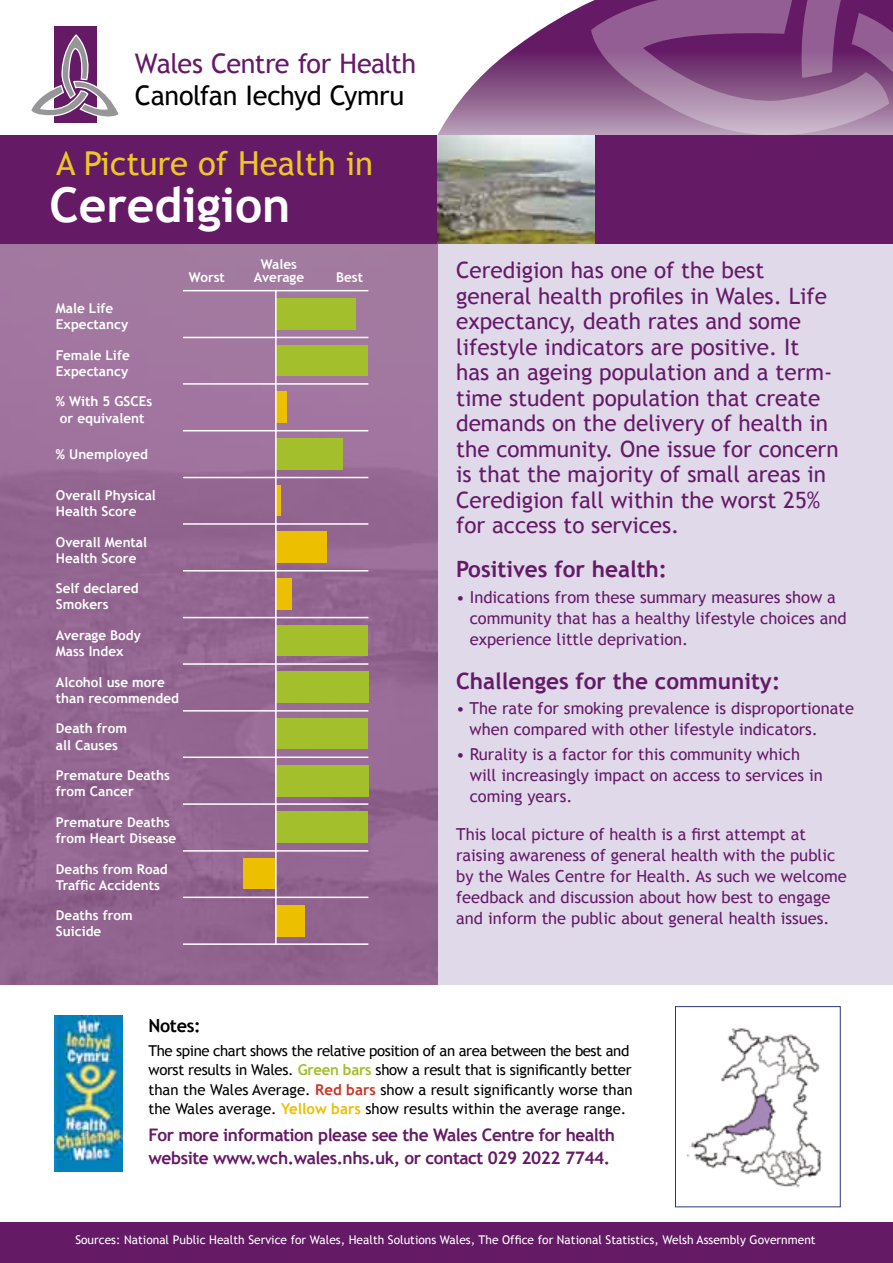
<style>
.page{position:relative;width:893px;height:1263px;background:#fff}
.page>*{position:absolute;margin:0;border:0;box-sizing:border-box;transform-origin:0 0}
.t1{font:700 48px "Trebuchet MS";color:#fff}
.t2{font:33px "Trebuchet MS";color:#eec724}
.t3{font:27px "Trebuchet MS";letter-spacing:-.025em;color:#651a66}
.t4{font:27px "Trebuchet MS";letter-spacing:-.015em;color:#000}
.t5{font:22.5px/25.5px "Trebuchet MS";color:#651a66}
.t6{font:700 22.5px "Trebuchet MS";color:#651a66}
.t7{font:700 18px "Trebuchet MS";letter-spacing:-.02em;color:#000}
.t8{font:700 17.25px/22.5px "Trebuchet MS";letter-spacing:-.025em;color:#651a66}
.t9{font:16.5px/21px "Trebuchet MS";color:#651a66}
.t10{font:15px/19.5px "Trebuchet MS";letter-spacing:-.02em;color:#000}
.t11{font:700 13.5px/16.2px "Trebuchet MS";color:#fff}
.t12{font:12px "Trebuchet MS";color:#fff}
.s1{font-weight:700;color:#a3bf2b}
.s2{font-weight:700;color:#c73728}
.s3{font-weight:700;color:#ecbf00}
</style>
<div class="page">
<div style="left:437px;top:243px;width:456px;height:770px;background:#dfd9ea"></div>
<div style="left:0;top:1220px;width:893px;height:43px;background:#651a66"></div>
<img style="left:0;top:243px;width:437px;height:742px">
<div style="left:0;top:986px;width:893px;height:236px;background:#fff"></div>
<img style="left:54px;top:1015px;width:68px;height:156px">
<img style="left:686px;top:1028px;width:136px;height:160px">
<div style="left:675px;top:1006px;width:166px;height:201px;border:1px solid #2d3582"></div>
<svg style="left:437px;top:1px;width:154px;height:134px"></svg>
<div style="left:55px;top:26px;width:42px;height:97px;background:#651a66"></div>
<svg style="left:31px;top:33px;width:88px;height:90px"></svg>
<svg style="left:591px;top:0;width:302px;height:244px;background:#906090"></svg>
<div style="left:0;top:135px;width:893px;height:108px;background:#651a66"></div>
<img style="left:437px;top:135px;width:157px;height:108px">
<hr style="left:184px;top:337px;width:184px;height:1px;background:#fff">
<hr style="left:184px;top:383px;width:184px;height:2px;background:#fff">
<hr style="left:184px;top:430px;width:184px;height:1px;background:#fff">
<hr style="left:184px;top:477px;width:184px;height:1px;background:#fff">
<hr style="left:184px;top:523px;width:184px;height:2px;background:#fff">
<hr style="left:184px;top:570px;width:184px;height:1px;background:#fff">
<hr style="left:184px;top:617px;width:184px;height:1px;background:#fff">
<hr style="left:184px;top:663px;width:184px;height:2px;background:#fff">
<hr style="left:184px;top:710px;width:184px;height:1px;background:#fff">
<hr style="left:184px;top:756px;width:184px;height:2px;background:#fff">
<hr style="left:184px;top:803px;width:184px;height:2px;background:#fff">
<hr style="left:184px;top:850px;width:184px;height:2px;background:#fff">
<hr style="left:184px;top:896px;width:184px;height:2px;background:#fff">
<hr style="left:184px;top:943px;width:184px;height:2px;background:#fff">
<div style="left:276px;top:298px;width:80px;height:32px;background:#a3bf2b"></div>
<div style="left:276px;top:345px;width:92px;height:31px;background:#a3bf2b"></div>
<div style="left:276px;top:391px;width:10px;height:32px;background:#ecbf00"></div>
<div style="left:276px;top:438px;width:66px;height:32px;background:#a3bf2b"></div>
<div style="left:276px;top:531px;width:50px;height:32px;background:#ecbf00"></div>
<div style="left:276px;top:672px;width:92px;height:31px;background:#a3bf2b"></div>
<div style="left:276px;top:718px;width:92px;height:31px;background:#a3bf2b"></div>
<div style="left:276px;top:765px;width:92px;height:31px;background:#a3bf2b"></div>
<div style="left:276px;top:812px;width:92px;height:31px;background:#a3bf2b"></div>
<div style="left:275px;top:485px;width:6px;height:31px;background:#ecbf00"></div>
<div style="left:276px;top:578px;width:16px;height:32px;background:#ecbf00"></div>
<div style="left:276px;top:625px;width:91px;height:31px;background:#a3bf2b"></div>
<div style="left:244px;top:858px;width:32px;height:31px;background:#ecbf00"></div>
<div style="left:276px;top:905px;width:28px;height:31px;background:#ecbf00"></div>
<hr style="left:184px;top:290px;width:184px;height:1px;background:#fff">
<hr style="left:275px;top:291px;width:2px;height:653px;background:#fff">
<h3 class="t3" style="left:135px;top:47px;width:283px">Wales Centre for Health</h3>
<h3 class="t4" style="left:135px;top:80px;width:271px">Canolfan Iechyd Cymru</h3>
<h2 class="t2" style="left:56px;top:144px;width:318px">A Picture of Health in</h2>
<h1 class="t1" style="left:49px;top:175px;width:243px">Ceredigion</h1>
<p class="t11" style="left:56px;top:300px;width:74px">Male Life<br>Expectancy</p>
<p class="t11" style="left:56px;top:347px;width:75px">Female Life<br>Expectancy</p>
<p class="t11" style="left:56px;top:393px;width:98px;text-align:center">% With 5 GSCEs or equivalent</p>
<p class="t11" style="left:56px;top:447px;width:94px">% Unemployed</p>
<p class="t11" style="left:189px;top:269px;width:38px">Worst</p>
<p class="t11" style="left:56px;top:487px;width:102px">Overall Physical<br>Health Score</p>
<p class="t11" style="left:56px;top:534px;width:93px">Overall Mental<br>Health Score</p>
<p class="t11" style="left:56px;top:580px;width:84px">Self declared<br>Smokers</p>
<p class="t11" style="left:56px;top:627px;width:87px">Average Body<br>Mass Index</p>
<p class="t11" style="left:56px;top:674px;width:125px">Alcohol use more than recommended</p>
<p class="t11" style="left:56px;top:720px;width:73px">Death from all Causes</p>
<p class="t11" style="left:56px;top:767px;width:115px">Premature Deaths from Cancer</p>
<p class="t11" style="left:56px;top:814px;width:122px">Premature Deaths from Heart Disease</p>
<p class="t11" style="left:56px;top:861px;width:113px">Deaths from Road<br>Traffic Accidents</p>
<p class="t11" style="left:56px;top:907px;width:78px">Deaths from<br>Suicide</p>
<p class="t11" style="left:254px;top:258px;width:52px;line-height:12.6px;text-align:center">Wales<br>Average</p>
<p class="t11" style="left:336px;top:269px;width:28px">Best</p>
<p class="t5" style="left:456px;top:258px;width:384px">Ceredigion has one of the best general health profiles in Wales. Life expectancy, death rates and some lifestyle indicators are positive. It<br>has an ageing population and a term&shy;time student population that create demands on the delivery of health in the community. One issue for concern is that the majority of small areas in Ceredigion fall within the worst 25% for access to services.</p>
<h3 class="t6" style="left:456px;top:555px;width:213px">Positives for health:</h3>
<p class="t9" style="left:470px;top:587px;width:378px;text-indent:-14px">• Indications from these summary measures show a community that has a healthy lifestyle choices and experience little deprivation.</p>
<h3 class="t6" style="left:456px;top:667px;width:326px">Challenges for the community:</h3>
<p class="t9" style="left:469px;top:698px;width:386px;text-indent:-13px">• The rate for smoking prevalence is disproportionate when compared with other lifestyle indicators.</p>
<p class="t9" style="left:470px;top:744px;width:355px;text-indent:-14px">• Rurality is a factor for this community which will increasingly impact on access to services in coming years.</p>
<p class="t9" style="left:456px;top:824px;width:392px">This local picture of health is a first attempt at raising awareness of general health with the public by the Wales Centre for Health. As such we welcome feedback and discussion about how best to engage and inform the public about general health issues.</p>
<p class="t7" style="left:148px;top:1014px;width:54px">Notes:</p>
<p class="t10" style="left:148px;top:1041px;width:486px">The spine chart shows the relative position of an area between the best and worst results in Wales. <span class="s1">Green bars</span> show a result that is significantly better than the Wales Average. <span class="s2">Red bars</span> show a result significantly worse than the Wales average. <span class="s3">Yellow bars</span> show results within the average range.</p>
<p class="t8" style="left:148px;top:1124px;width:468px">For more information please see the Wales Centre for health website www.wch.wales.nhs.uk, or contact 029 2022 7744.</p>
<p class="t12" style="left:75px;top:1233px;width:742px">Sources: National Public Health Service for Wales, Health Solutions Wales, The Office for National Statistics, Welsh Assembly Government</p>
</div>
